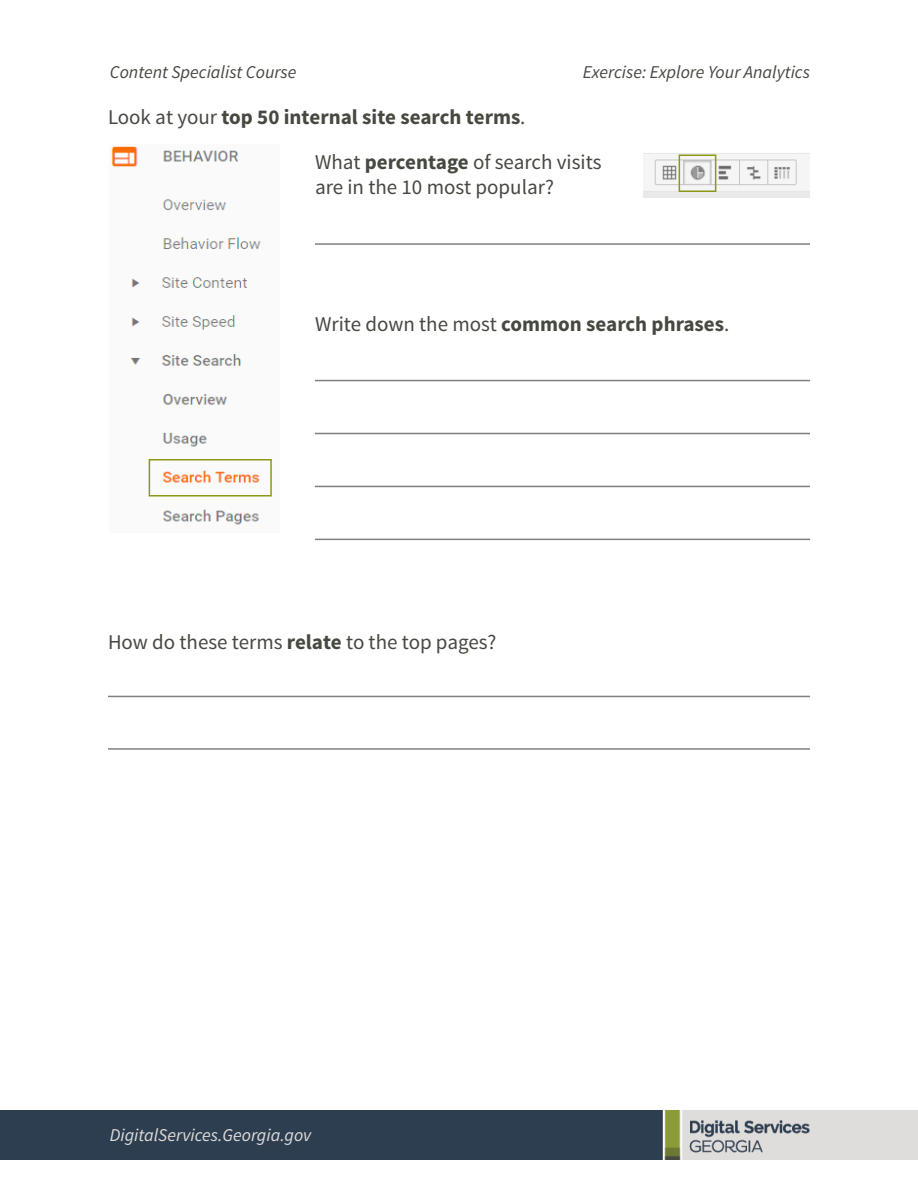
<style>
.page{position:relative;width:918px;height:1188px;background:#fff}
.page>*{position:absolute;margin:0;border:0;box-sizing:border-box;transform-origin:0 0}
.right{font:21px/25.2px "Source Sans Pro";color:#454940}
.Bodycopy{font:700 21px "Source Sans Pro";color:#454940}
.right-2{font:700 21px "Source Sans Pro";color:#454940}
.Bodycopy-2{font:21px "Source Sans Pro";color:#454940}
.t1{font:italic 18px "Source Sans Pro";color:#454940}
.t2{font:italic 18px "Source Sans Pro";color:#dfdcda}
.s1{font-weight:400}
.s2{font-weight:700}
</style>
<div class="page">
<img style="left:0;top:1110px;width:918px;height:50px">
<img style="left:111px;top:146px;width:161px;height:379px">
<hr style="left:108px;top:696px;width:702px;height:1px;background:#7f7f7f">
<hr style="left:108px;top:748px;width:702px;height:2px;background:#7f7f7f">
<div style="left:149px;top:459px;width:123px;height:37px;border:2px solid #8b9916"></div>
<hr style="left:315px;top:380px;width:495px;height:1px;background:#7f7f7f">
<hr style="left:315px;top:243px;width:495px;height:2px;background:#7f7f7f">
<hr style="left:315px;top:433px;width:495px;height:1px;background:#7f7f7f">
<hr style="left:315px;top:539px;width:495px;height:1px;background:#7f7f7f">
<hr style="left:315px;top:486px;width:495px;height:1px;background:#7f7f7f">
<img style="left:644px;top:153px;width:166px;height:45px">
<div style="left:679px;top:154px;width:37px;height:38px;border:2px solid #8b9916"></div>
<p class="t1" style="left:110px;top:61px;width:188px">Content Specialist Course</p>
<p class="t1" style="left:583px;top:61px;width:229px">Exercise: Explore Your Analytics</p>
<p class="Bodycopy" style="left:108px;top:103px;width:419px"><span class="s1">Look at your</span> top 50 internal site search terms<span class="s1">.</span></p>
<p class="right" style="left:315px;top:150px;width:288px">What <span class="s2">percentage</span> of search visits are in the 10 most popular?</p>
<p class="right-2" style="left:315px;top:310px;width:416px"><span class="s1">Write down the most</span> common search phrases<span class="s1">.</span></p>
<p class="Bodycopy-2" style="left:108px;top:629px;width:390px">How do these terms <span class="s2">relate</span> to the top pages?</p>
<p class="t2" style="left:110px;top:1124px;width:203px">DigitalServices.Georgia.gov</p>
</div>
